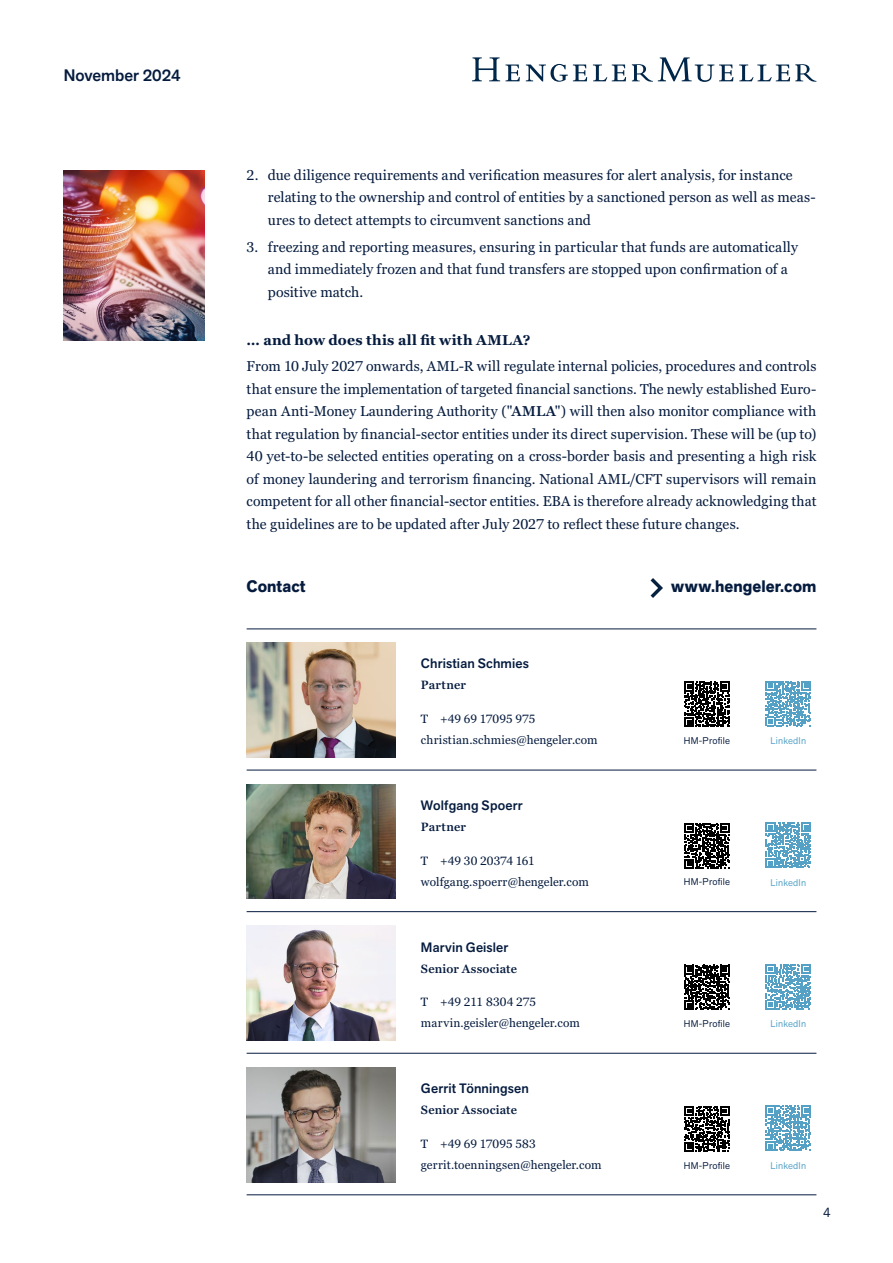
<style>
.page{position:relative;width:893px;height:1263px;background:#fff}
.page>*{position:absolute;margin:0;border:0;box-sizing:border-box;transform-origin:0 0}
.t1{font:700 16.5px "Akzid Grtsk Next";letter-spacing:.005em;color:#051b3e}
.t2{font:500 16.5px "Akzid Grtsk Next";color:#051b3e}
.t3{font:14.25px/22.5px "Georgia Pro";letter-spacing:.005em;color:#051b3e}
.t4{font:700 14.25px "Georgia Pro";letter-spacing:.02em;color:#051b3e}
.t5{font:500 13.5px "Akzid Grtsk Next";letter-spacing:.01em;color:#051b3e}
.t6{font:13.5px "Akzid Grtsk Next";color:#051b3e}
.t7{font:12px/21px "Georgia Pro";letter-spacing:.005em;color:#051b3e}
.t8{font:600 12px "Georgia Pro";letter-spacing:.015em;color:#051b3e}
.t9{font:9.6px "Akzid Grtsk Next";letter-spacing:.02em;color:#051b3e}
.t10{font:9.6px "Akzid Grtsk Next";letter-spacing:.02em;color:#54a1c5}
.s1{font-weight:600}
</style>
<div class="page">
<img style="left:64px;top:170px;width:140px;height:170px">
<svg style="left:526px;top:64px;width:61px;height:18px"></svg>
<svg style="left:472px;top:57px;width:48px;height:24px"></svg>
<svg style="left:632px;top:57px;width:101px;height:25px"></svg>
<svg style="left:739px;top:64px;width:77px;height:18px"></svg>
<svg style="left:593px;top:65px;width:33px;height:16px"></svg>
<hr style="left:247px;top:628px;width:569px;height:1px;background:#051b3e">
<hr style="left:247px;top:770px;width:569px;height:1px;background:#051b3e">
<hr style="left:247px;top:911px;width:569px;height:1px;background:#051b3e">
<hr style="left:247px;top:1053px;width:569px;height:1px;background:#051b3e">
<hr style="left:247px;top:1194px;width:569px;height:1px;background:#051b3e">
<svg style="left:651px;top:578px;width:12px;height:20px"></svg>
<img style="left:247px;top:642px;width:148px;height:115px">
<svg style="left:684px;top:682px;width:46px;height:45px"></svg>
<svg style="left:766px;top:681px;width:45px;height:45px"></svg>
<img style="left:247px;top:784px;width:148px;height:115px">
<svg style="left:684px;top:823px;width:46px;height:45px"></svg>
<svg style="left:766px;top:822px;width:45px;height:46px"></svg>
<img style="left:247px;top:926px;width:148px;height:114px">
<svg style="left:684px;top:965px;width:46px;height:45px"></svg>
<svg style="left:766px;top:964px;width:45px;height:45px"></svg>
<img style="left:247px;top:1067px;width:148px;height:115px">
<svg style="left:684px;top:1106px;width:46px;height:46px"></svg>
<svg style="left:766px;top:1106px;width:45px;height:45px"></svg>
<p class="t2" style="left:64px;top:65px;width:119px">November 2024</p>
<p class="t3" style="left:268px;top:164px;width:549px;text-indent:-21px">2. due diligence requirements and verification measures for alert analysis, for instance relating to the ownership and control of entities by a sanctioned person as well as meas&shy;ures to detect attempts to circumvent sanctions and</p>
<p class="t3" style="left:268px;top:236px;width:532px;text-indent:-21px">3. freezing and reporting measures, ensuring in particular that funds are automatically and immediately frozen and that fund transfers are stopped upon confirmation of a positive match.</p>
<p class="t4" style="left:247px;top:331px;width:286px">… and how does this all fit with AMLA?</p>
<p class="t3" style="left:247px;top:356px;width:571px;text-align:justify">From 10 July 2027 onwards, AML-R will regulate internal policies, procedures and controls that ensure the implementation of targeted financial sanctions. The newly established Euro&shy;pean Anti-Money Laundering Authority ("<span class="s1">AMLA</span>") will then also monitor compliance with that regulation by financial-sector entities under its direct supervision. These will be (up to)<br>40 yet-to-be selected entities operating on a cross-border basis and presenting a high risk of money laundering and terrorism financing. National AML/CFT supervisors will remain competent for all other financial-sector entities. EBA is therefore already acknowledging that the guidelines are to be updated after July 2027 to reflect these future changes.</p>
<p class="t1" style="left:247px;top:576px;width:60px">Contact</p>
<p class="t1" style="left:671px;top:576px;width:147px">www.hengeler.com</p>
<p class="t5" style="left:421px;top:655px;width:110px">Christian Schmies</p>
<p class="t8" style="left:421px;top:678px;width:46px">Partner</p>
<p class="t7" style="left:421px;top:709px;width:178px">T +49 69 17095 975 christian.schmies@hengeler.com</p>
<p class="t5" style="left:421px;top:796px;width:103px">Wolfgang Spoerr</p>
<p class="t8" style="left:421px;top:820px;width:46px">Partner</p>
<p class="t7" style="left:421px;top:850px;width:169px">T +49 30 20374 161 wolfgang.spoerr@hengeler.com</p>
<p class="t5" style="left:421px;top:938px;width:89px">Marvin Geisler</p>
<p class="t8" style="left:421px;top:962px;width:98px">Senior Associate</p>
<p class="t7" style="left:421px;top:992px;width:160px">T +49 211 8304 275 marvin.geisler@hengeler.com</p>
<p class="t5" style="left:421px;top:1080px;width:109px">Gerrit Tönningsen</p>
<p class="t8" style="left:421px;top:1103px;width:98px">Senior Associate</p>
<p class="t7" style="left:421px;top:1134px;width:182px">T +49 69 17095 583 gerrit.toenningsen@hengeler.com</p>
<p class="t9" style="left:684px;top:734px;width:48px">HM-Profile</p>
<p class="t10" style="left:770px;top:735px;width:37px">LinkedIn</p>
<p class="t9" style="left:684px;top:876px;width:48px">HM-Profile</p>
<p class="t10" style="left:770px;top:876px;width:37px">LinkedIn</p>
<p class="t9" style="left:684px;top:1017px;width:48px">HM-Profile</p>
<p class="t10" style="left:770px;top:1018px;width:37px">LinkedIn</p>
<p class="t9" style="left:684px;top:1159px;width:48px">HM-Profile</p>
<p class="t10" style="left:770px;top:1159px;width:37px">LinkedIn</p>
<p class="t6" style="left:823px;top:1203px;width:9px">4</p>
</div>
